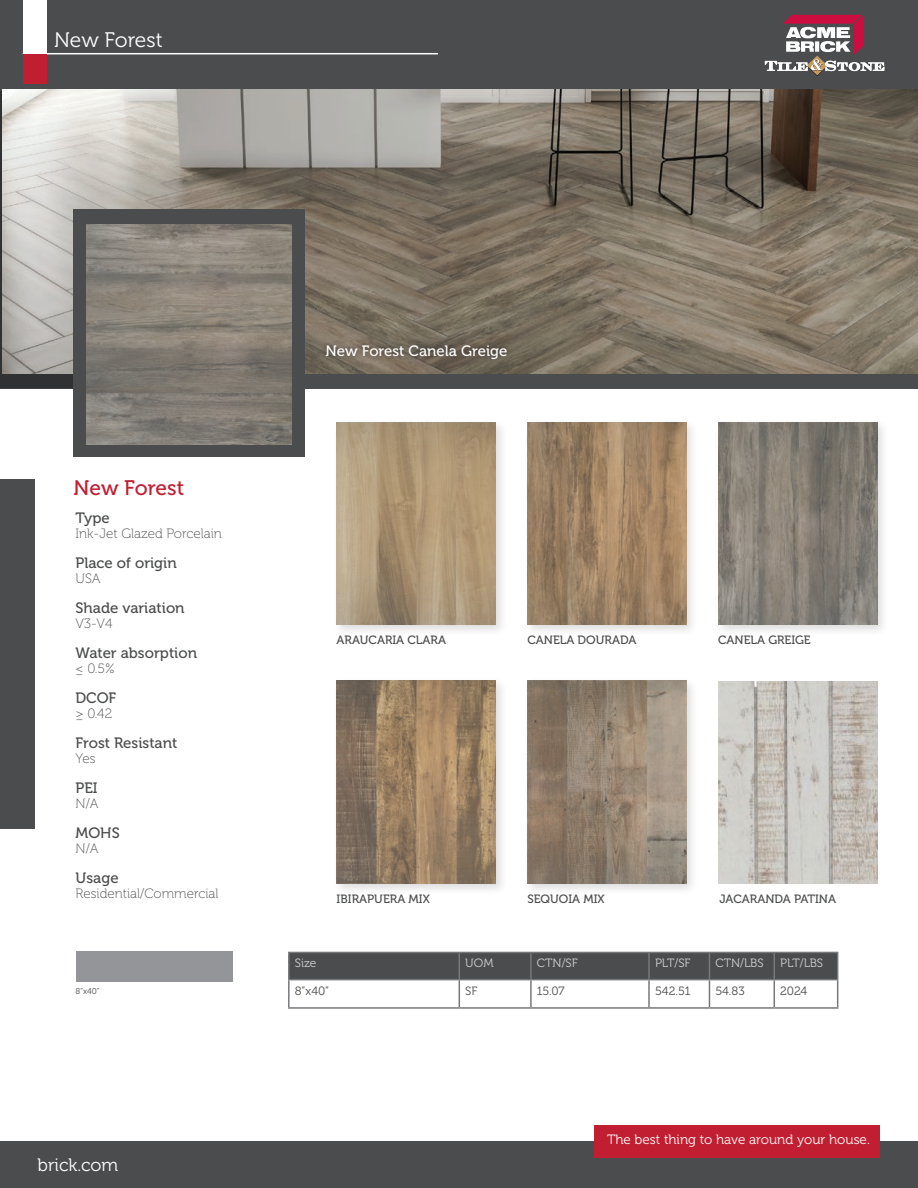
<style>
.page{position:relative;width:918px;height:1188px;background:#fff}
.page>*{position:absolute;margin:0;border:0;box-sizing:border-box;transform-origin:0 0}
.t1{font:21px "Museo 300";color:#fff}
.t2{font:21px "Museo 500";color:#c11f31}
.t3{font:18px "Museo 300";color:#fff}
.t4{font:15px "Museo 500";color:#4b4c4d}
.t5{font:15px "Museo 500";color:#fff}
.t6{font:13.5px "Museo 100";color:#4b4c4d}
.t7{font:13.5px "Museo 300";color:#fff}
.t8{font:12px "Museo 500";color:#4b4c4d}
.t9{font:12px "Museo 300";color:#d1d2d4}
.t10{font:12px "Museo 300";color:#4b4c4d}
.t11{font:8.4px "Museo 300";color:#4b4c4d}
</style>
<div class="page">
<div style="left:332px;top:418px;width:175px;height:219px;background:#231f20;opacity:.15"></div>
<img style="left:337px;top:422px;width:158px;height:203px">
<div style="left:332px;top:677px;width:176px;height:219px;background:#231f20;opacity:.15"></div>
<img style="left:337px;top:681px;width:159px;height:203px">
<div style="left:523px;top:418px;width:176px;height:219px;background:#231f20;opacity:.15"></div>
<img style="left:527px;top:422px;width:159px;height:203px">
<div style="left:523px;top:677px;width:176px;height:219px;background:#231f20;opacity:.15"></div>
<img style="left:527px;top:681px;width:159px;height:203px">
<div style="left:714px;top:418px;width:175px;height:219px;background:#231f20;opacity:.15"></div>
<img style="left:718px;top:422px;width:159px;height:203px">
<img style="left:718px;top:681px;width:159px;height:202px">
<div style="left:0;top:0;width:918px;height:389px;background:#4b4c4d"></div>
<svg style="left:0;top:90px;width:73px;height:298px;background:#454646"></svg>
<div style="left:0;top:1142px;width:918px;height:46px;background:#4b4c4d"></div>
<div style="left:0;top:480px;width:35px;height:349px;background:#4b4c4d"></div>
<img style="left:3px;top:90px;width:915px;height:284px">
<hr style="left:23px;top:53px;width:415px;height:1px;background:#fff">
<div style="left:23px;top:0;width:23px;height:54px;background:#fff"></div>
<div style="left:23px;top:54px;width:23px;height:30px;background:#c11f31"></div>
<div style="left:594px;top:1125px;width:286px;height:32px;background:#c11f31"></div>
<div style="left:74px;top:210px;width:231px;height:247px;background:#4b4c4d"></div>
<div style="left:321px;top:339px;width:192px;height:26px;background:#231f20;opacity:.81"></div>
<hr style="left:288px;top:952px;width:171px;height:1px;background:#76787b">
<hr style="left:288px;top:953px;width:2px;height:26px;background:#76787b">
<hr style="left:288px;top:979px;width:171px;height:1px;background:#76787b">
<hr style="left:288px;top:980px;width:2px;height:27px;background:#76787b">
<svg style="left:289px;top:952px;width:549px;height:55px"></svg>
<hr style="left:288px;top:1007px;width:171px;height:2px;background:#76787b">
<hr style="left:459px;top:1007px;width:72px;height:2px;background:#76787b">
<hr style="left:531px;top:1007px;width:118px;height:2px;background:#76787b">
<hr style="left:649px;top:1007px;width:60px;height:2px;background:#76787b">
<hr style="left:709px;top:1007px;width:65px;height:2px;background:#76787b">
<hr style="left:774px;top:1007px;width:64px;height:2px;background:#76787b">
<svg style="left:765px;top:15px;width:120px;height:61px"></svg>
<img style="left:87px;top:225px;width:205px;height:219px">
<div style="left:76px;top:952px;width:156px;height:30px;background:#939598"></div>
<h1 class="t1" style="left:54px;top:28px;width:110px">New Forest</h1>
<h1 class="t2" style="left:74px;top:477px;width:112px">New Forest</h1>
<p class="t4" style="left:76px;top:510px;width:36px">Type</p>
<p class="t6" style="left:76px;top:526px;width:148px">Ink-Jet Glazed Porcelain</p>
<p class="t4" style="left:76px;top:555px;width:103px">Place of origin</p>
<p class="t6" style="left:76px;top:571px;width:27px">USA</p>
<p class="t4" style="left:76px;top:600px;width:111px">Shade variation</p>
<p class="t6" style="left:76px;top:616px;width:39px">V3-V4</p>
<p class="t4" style="left:76px;top:645px;width:123px">Water absorption</p>
<p class="t6" style="left:76px;top:661px;width:41px">≤ 0.5%</p>
<p class="t4" style="left:76px;top:690px;width:42px">DCOF</p>
<p class="t6" style="left:76px;top:706px;width:38px">≥ 0.42</p>
<p class="t4" style="left:76px;top:735px;width:103px">Frost Resistant</p>
<p class="t6" style="left:76px;top:751px;width:22px">Yes</p>
<p class="t4" style="left:76px;top:780px;width:24px">PEI</p>
<p class="t6" style="left:76px;top:796px;width:25px">N/A</p>
<p class="t4" style="left:76px;top:825px;width:46px">MOHS</p>
<p class="t6" style="left:76px;top:841px;width:25px">N/A</p>
<p class="t4" style="left:76px;top:870px;width:45px">Usage</p>
<p class="t6" style="left:76px;top:886px;width:145px">Residential/Commercial</p>
<p class="t5" style="left:326px;top:342px;width:183px">New Forest Canela Greige</p>
<p class="t8" style="left:337px;top:633px;width:111px">ARAUCARIA CLARA</p>
<p class="t8" style="left:527px;top:633px;width:110px">CANELA DOURADA</p>
<p class="t8" style="left:718px;top:633px;width:94px">CANELA GREIGE</p>
<p class="t8" style="left:337px;top:892px;width:95px">IBIRAPUERA MIX</p>
<p class="t8" style="left:527px;top:892px;width:79px">SEQUOIA MIX</p>
<p class="t8" style="left:720px;top:892px;width:118px">JACARANDA PATINA</p>
<p class="t9" style="left:295px;top:957px;width:23px">Size</p>
<p class="t9" style="left:465px;top:957px;width:30px">UOM</p>
<p class="t9" style="left:537px;top:957px;width:42px">CTN/SF</p>
<p class="t9" style="left:655px;top:957px;width:37px">PLT/SF</p>
<p class="t9" style="left:715px;top:957px;width:50px">CTN/LBS</p>
<p class="t9" style="left:780px;top:957px;width:44px">PLT/LBS</p>
<p class="t11" style="left:76px;top:987px;width:26px">8”x40”</p>
<p class="t10" style="left:295px;top:984px;width:36px">8”x40”</p>
<p class="t10" style="left:465px;top:984px;width:14px">SF</p>
<p class="t10" style="left:537px;top:984px;width:29px">15.07</p>
<p class="t10" style="left:655px;top:984px;width:37px">542.51</p>
<p class="t10" style="left:715px;top:984px;width:31px">54.83</p>
<p class="t10" style="left:780px;top:984px;width:29px">2024</p>
<h2 class="t3" style="left:38px;top:1155px;width:82px">brick.com</h2>
<p class="t7" style="left:607px;top:1132px;width:264px">The best thing to have around your house.</p>
</div>
